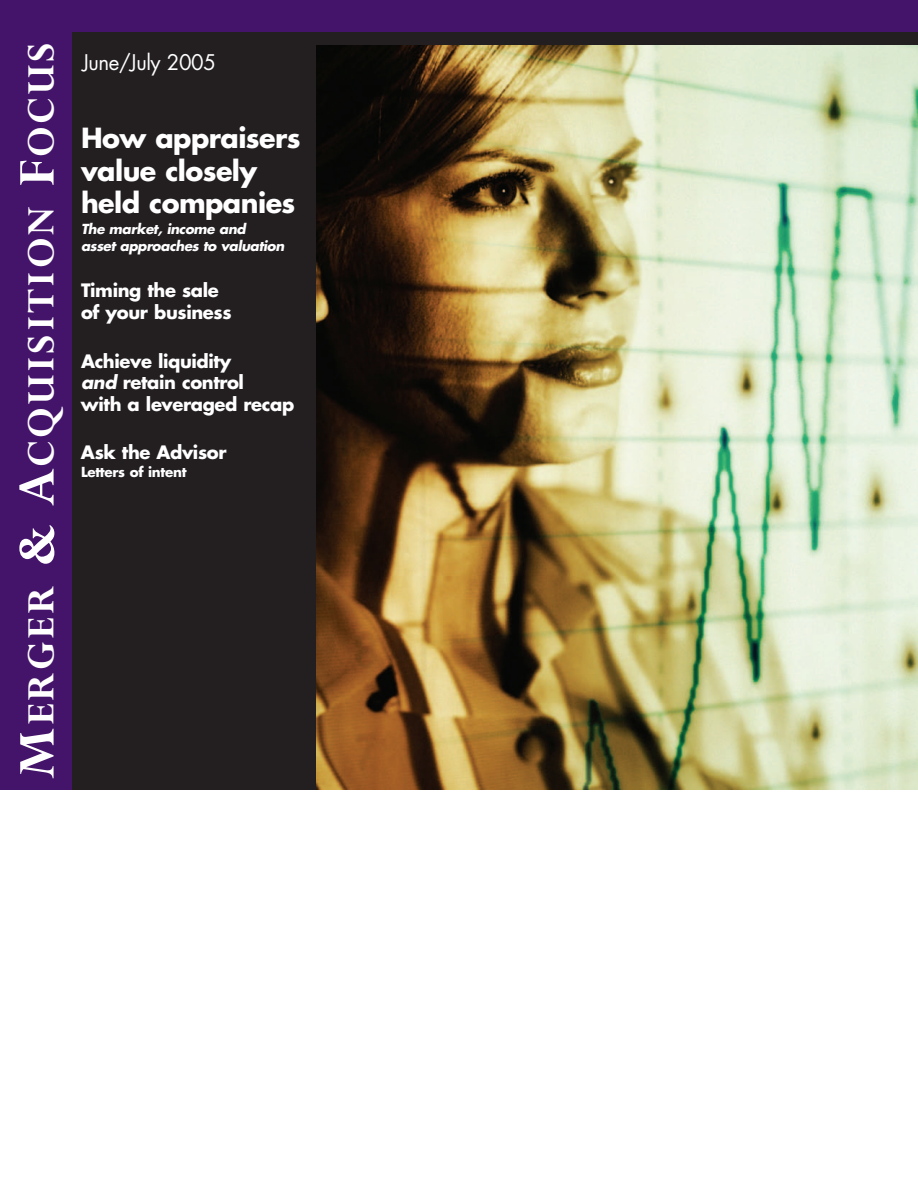
<style>
.page{position:relative;width:918px;height:1188px;background:#fff}
.page>*{position:absolute;margin:0;border:0;box-sizing:border-box;transform-origin:0 0}
.t1{font:700 42.75px "Perpetua Std";letter-spacing:.06em;color:#fff}
.t2{font:700 27px/32.4px "Futura Std";letter-spacing:-.02em;color:#fff}
.t3{font:21px "Futura Std";letter-spacing:-.02em;color:#fff}
.t4{font:700 18px/21.6px "Futura Std";letter-spacing:-.02em;color:#fff}
.t5{font:italic 700 13.5px/16.2px "Futura Std";letter-spacing:-.03em;color:#fff}
.t6{font:700 13.5px "Futura Std";letter-spacing:-.02em;color:#fff}
.s1{font-size:57px}
.s2{font-style:italic}
</style>
<div class="page">
<div style="left:0;top:0;width:918px;height:790px;background:#44146b"></div>
<div style="left:72px;top:32px;width:846px;height:758px;background:#231f20"></div>
<img style="left:317px;top:46px;width:601px;height:744px">
<h1 class="t1" style="left:25px;top:779px;width:739px;rotate:-90deg"><span class="s1">M</span>ERGER <span class="s1">&amp; A</span>CQUISITION <span class="s1">F</span>OCUS</h1>
<p class="t3" style="left:82px;top:52px;width:135px">June/July 2005</p>
<h2 class="t2" style="left:81px;top:124px;width:221px">How appraisers value closely held companies</h2>
<p class="t5" style="left:81px;top:222px;width:205px">The market, income and<br>asset approaches to valuation</p>
<p class="t4" style="left:81px;top:281px;width:152px">Timing the sale of your business</p>
<p class="t4" style="left:81px;top:352px;width:215px">Achieve liquidity<br><span class="s2">and</span> retain control<br>with a leveraged recap</p>
<p class="t4" style="left:81px;top:443px;width:147px">Ask the Advisor</p>
<p class="t6" style="left:81px;top:466px;width:107px">Letters of intent</p>
</div>
